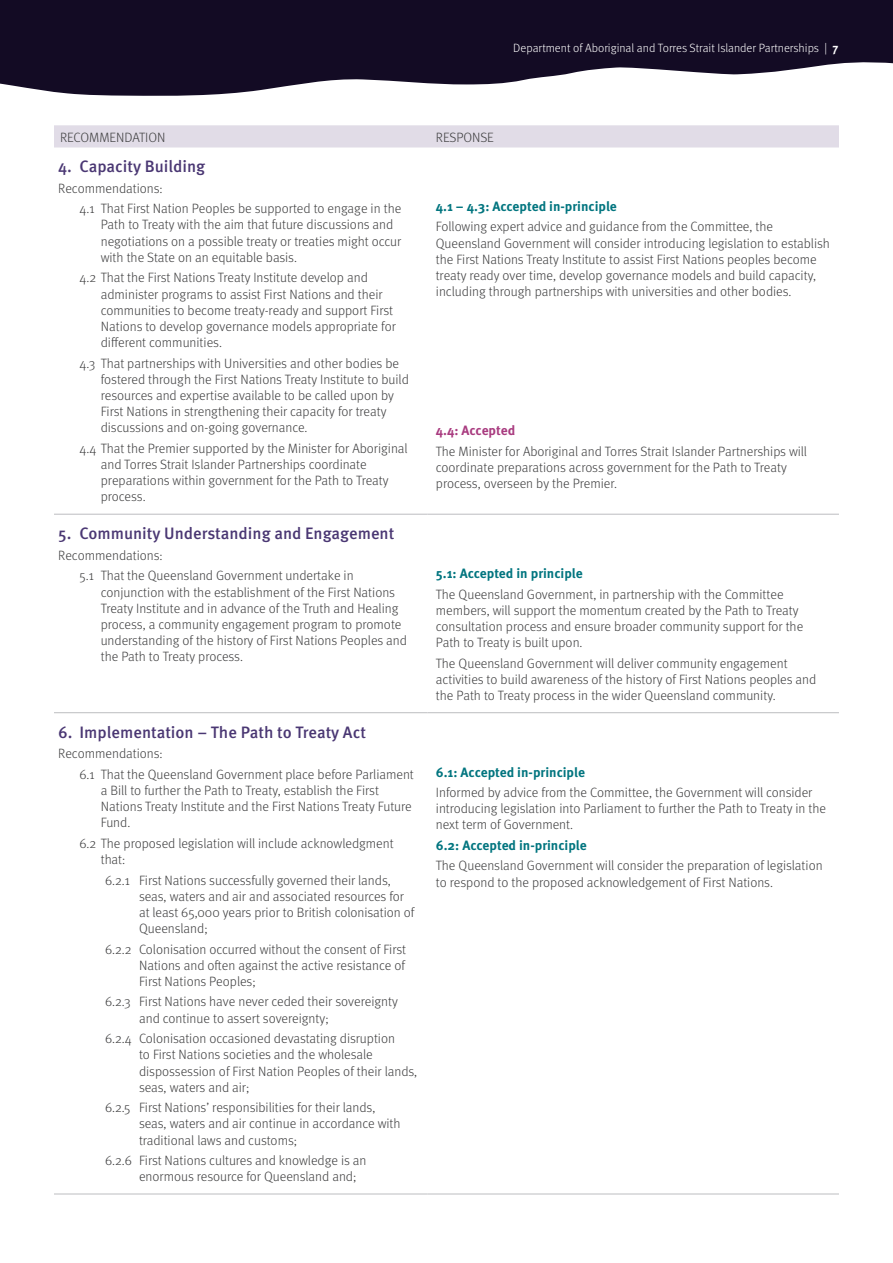
<style>
.page{position:relative;width:893px;height:1263px;background:#fff}
.page>*{position:absolute;margin:0;border:0;box-sizing:border-box;transform-origin:0 0}
.t1{font:500 16.5px "Meta OT";color:#4a3773}
.Table_body{font:300 13.5px/16.2px "Meta OT";color:#3e3e3f}
.Table_body-2{font:700 13.5px "Meta OT";color:#02757f}
.Body{font:300 13.5px "Meta OT";color:#3e3e3f}
.Table_body-3{font:700 13.5px "Meta OT";color:#a93c80}
.t2{font:300 12px "Meta OT";color:#fff}
.s1{font-weight:700}
</style>
<div class="page">
<svg style="left:0;top:0;width:893px;height:96px;fill:#130b24"></svg>
<div style="left:54px;top:125px;width:785px;height:22px;background:#e1dce7"></div>
<hr style="left:54px;top:514px;width:373px;height:1px;background:#bcbdc0">
<hr style="left:427px;top:514px;width:412px;height:1px;background:#bcbdc0">
<hr style="left:54px;top:712px;width:373px;height:1px;background:#bcbdc0">
<hr style="left:427px;top:712px;width:412px;height:1px;background:#bcbdc0">
<hr style="left:54px;top:1193px;width:373px;height:1px;background:#bcbdc0">
<hr style="left:427px;top:1193px;width:412px;height:1px;background:#bcbdc0">
<p class="t2" style="left:513px;top:41px;width:327px">Department of Aboriginal and Torres Strait Islander Partnerships | <span class="s1">7</span></p>
<p class="Body" style="left:60px;top:129px;width:107px">RECOMMENDATION</p>
<p class="Body" style="left:436px;top:129px;width:60px">RESPONSE</p>
<p class="t1" style="left:58px;top:156px;width:148px">4. Capacity Building</p>
<p class="Table_body" style="left:58px;top:180px;width:106px">Recommendations:</p>
<p class="Table_body" style="left:101px;top:201px;width:302px;text-indent:-21px">4.1 That First Nation Peoples be supported to engage in the Path to Treaty with the aim that future discussions and negotiations on a possible treaty or treaties might occur with the State on an equitable basis.</p>
<p class="Table_body" style="left:101px;top:270px;width:297px;text-indent:-21px">4.2 That the First Nations Treaty Institute develop and administer programs to assist First Nations and their communities to become treaty-ready and support First Nations to develop governance models appropriate for different communities.</p>
<p class="Table_body" style="left:101px;top:355px;width:310px;text-indent:-21px">4.3 That partnerships with Universities and other bodies be fostered through the First Nations Treaty Institute to build resources and expertise available to be called upon by First Nations in strengthening their capacity for treaty discussions and on-going governance.</p>
<p class="Table_body" style="left:101px;top:440px;width:308px;text-indent:-21px">4.4 That the Premier supported by the Minister for Aboriginal and Torres Strait Islander Partnerships coordinate preparations within government for the Path to Treaty process.</p>
<p class="Table_body-2" style="left:436px;top:198px;width:183px">4.1 – 4.3: Accepted in-principle</p>
<p class="Table_body" style="left:436px;top:219px;width:396px">Following expert advice and guidance from the Committee, the Queensland Government will consider introducing legislation to establish the First Nations Treaty Institute to assist First Nations peoples become treaty ready over time, develop governance models and build capacity, including through partnerships with universities and other bodies.</p>
<p class="Table_body-3" style="left:436px;top:422px;width:81px">4.4: Accepted</p>
<p class="Table_body" style="left:436px;top:443px;width:373px">The Minister for Aboriginal and Torres Strait Islander Partnerships will coordinate preparations across government for the Path to Treaty process, overseen by the Premier.</p>
<p class="t1" style="left:58px;top:523px;width:338px">5. Community Understanding and Engagement</p>
<p class="Table_body" style="left:58px;top:547px;width:106px">Recommendations:</p>
<p class="Table_body" style="left:101px;top:568px;width:308px;text-indent:-21px">5.1 That the Queensland Government undertake in conjunction with the establishment of the First Nations Treaty Institute and in advance of the Truth and Healing process, a community engagement program to promote understanding of the history of First Nations Peoples and the Path to Treaty process.</p>
<p class="Table_body-2" style="left:436px;top:565px;width:148px">5.1: Accepted in principle</p>
<p class="Table_body" style="left:436px;top:586px;width:369px">The Queensland Government, in partnership with the Committee members, will support the momentum created by the Path to Treaty consultation process and ensure broader community support for the Path to Treaty is built upon.</p>
<p class="Table_body" style="left:436px;top:655px;width:382px">The Queensland Government will deliver community engagement activities to build awareness of the history of First Nations peoples and the Path to Treaty process in the wider Queensland community.</p>
<p class="t1" style="left:58px;top:722px;width:309px">6. Implementation – The Path to Treaty Act</p>
<p class="Table_body" style="left:58px;top:746px;width:106px">Recommendations:</p>
<p class="Table_body" style="left:101px;top:766px;width:315px;text-indent:-21px">6.1 That the Queensland Government place before Parliament a Bill to further the Path to Treaty, establish the First Nations Treaty Institute and the First Nations Treaty Future Fund.</p>
<p class="Table_body" style="left:101px;top:835px;width:294px;text-indent:-21px">6.2 The proposed legislation will include acknowledgment that:</p>
<p class="Table_body" style="left:139px;top:872px;width:277px;text-indent:-34px">6.2.1 First Nations successfully governed their lands, seas, waters and air and associated resources for at least 65,000 years prior to British colonisation of Queensland;</p>
<p class="Table_body" style="left:139px;top:941px;width:268px;text-align:justify;text-indent:-34px">6.2.2 Colonisation occurred without the consent of First Nations and often against the active resistance of First Nations Peoples;</p>
<p class="Table_body" style="left:139px;top:994px;width:260px;text-indent:-34px">6.2.3 First Nations have never ceded their sovereignty and continue to assert sovereignty;</p>
<p class="Table_body" style="left:139px;top:1030px;width:280px;text-indent:-34px">6.2.4 Colonisation occasioned devastating disruption<br>to First Nations societies and the wholesale dispossession of First Nation Peoples of their lands, seas, waters and air;</p>
<p class="Table_body" style="left:139px;top:1100px;width:263px;text-indent:-34px">6.2.5 First Nations’ responsibilities for their lands, seas, waters and air continue in accordance with traditional laws and customs;</p>
<p class="Table_body" style="left:139px;top:1152px;width:229px;text-indent:-34px">6.2.6 First Nations cultures and knowledge is an enormous resource for Queensland and;</p>
<p class="Table_body-2" style="left:436px;top:763px;width:151px">6.1: Accepted in-principle</p>
<p class="Table_body" style="left:436px;top:784px;width:392px">Informed by advice from the Committee, the Government will consider introducing legislation into Parliament to further the Path to Treaty in the next term of Government.</p>
<p class="Table_body-2" style="left:436px;top:837px;width:152px">6.2: Accepted in-principle</p>
<p class="Table_body" style="left:436px;top:858px;width:388px">The Queensland Government will consider the preparation of legislation to respond to the proposed acknowledgement of First Nations.</p>
</div>
